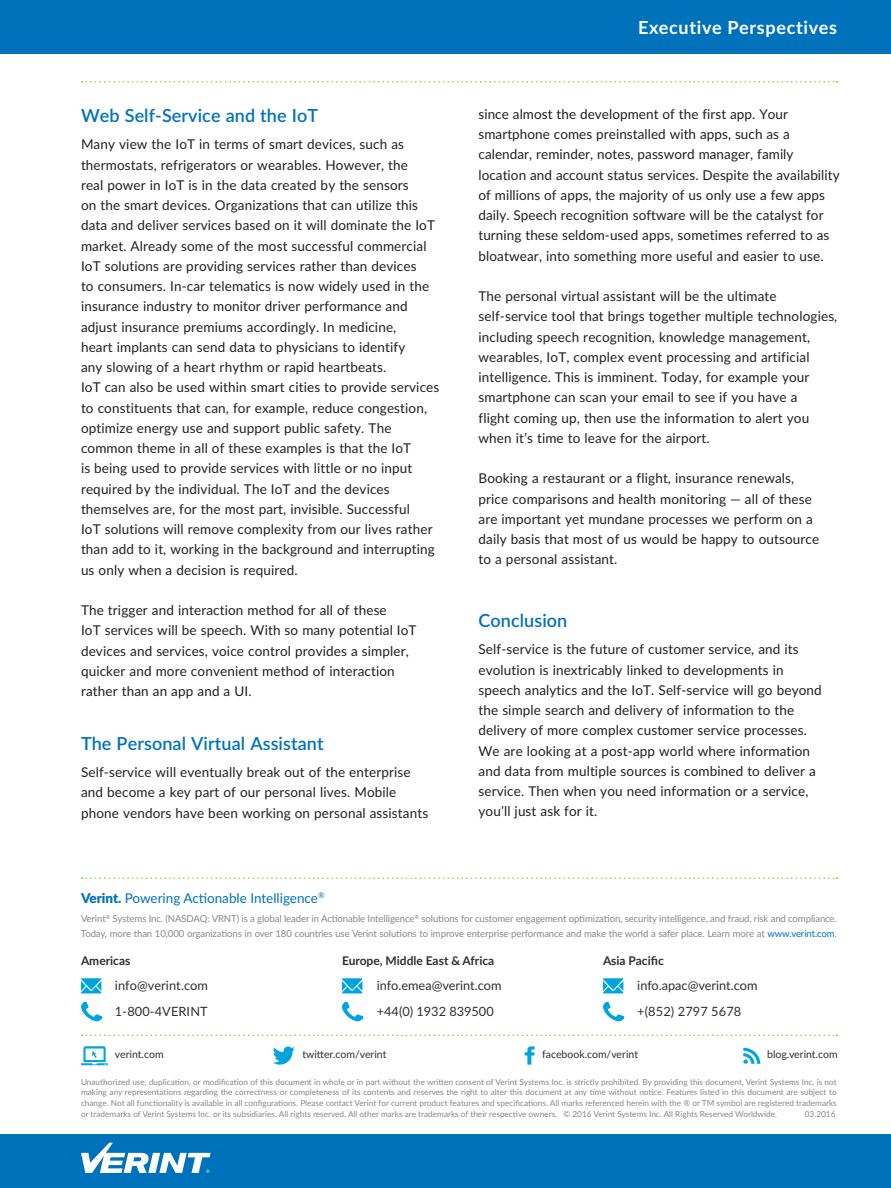
<style>
.page{position:relative;width:891px;height:1188px;background:#fff}
.page>*{position:absolute;margin:0;border:0;box-sizing:border-box;transform-origin:0 0}
.t1{font:600 18px "Lato";letter-spacing:.005em;color:#0072bc}
.t2{font:700 18px "Lato";letter-spacing:.04em;color:#fff}
.t3{font:13.5px/20.2px "Lato";letter-spacing:.01em;color:#231f20}
.t4{font:13.5px "Lato";color:#0072bc}
.t5{font:12.75px/25.5px "Lato";color:#312f30}
.t6{font:700 12px "Lato";color:#312f30}
.t7{font:10.5px "Lato";color:#312f30}
.t8{font:9.6px/15px "Lato";letter-spacing:-.01em;color:#86888b}
.t9{font:8.25px/10.6px "Lato";color:#86888b;text-align:justify}
.s1{font-weight:900}
.s2{color:#0072bc}
</style>
<div class="page">
<div style="left:0;top:0;width:891px;height:54px;background:#0072bc"></div>
<div style="left:0;top:1134px;width:891px;height:54px;background:#0072bc"></div>
<svg style="left:82px;top:81px;width:755px;height:1px"></svg>
<svg style="left:81px;top:1143px;width:130px;height:30px"></svg>
<svg style="left:81px;top:1002px;width:21px;height:19px"></svg>
<svg style="left:81px;top:978px;width:20px;height:15px"></svg>
<svg style="left:82px;top:878px;width:755px;height:1px"></svg>
<svg style="left:82px;top:1035px;width:755px;height:1px"></svg>
<svg style="left:342px;top:1002px;width:21px;height:19px"></svg>
<svg style="left:342px;top:978px;width:20px;height:15px"></svg>
<svg style="left:603px;top:1002px;width:21px;height:19px"></svg>
<svg style="left:603px;top:978px;width:20px;height:15px"></svg>
<svg style="left:81px;top:1046px;width:27px;height:19px"></svg>
<svg style="left:273px;top:1047px;width:22px;height:18px"></svg>
<svg style="left:525px;top:1046px;width:10px;height:19px"></svg>
<svg style="left:743px;top:1048px;width:17px;height:16px"></svg>
<h1 class="t1" style="left:81px;top:103px;width:239px">Web Self-Service and the IoT</h1>
<p class="t3" style="left:81px;top:134px;width:360px">Many view the IoT in terms of smart devices, such as thermostats, refrigerators or wearables. However, the<br>real power in IoT is in the data created by the sensors<br>on the smart devices. Organizations that can utilize this data and deliver services based on it will dominate the IoT market. Already some of the most successful commercial IoT solutions are providing services rather than devices<br>to consumers. In-car telematics is now widely used in the insurance industry to monitor driver performance and adjust insurance premiums accordingly. In medicine,<br>heart implants can send data to physicians to identify<br>any slowing of a heart rhythm or rapid heartbeats.<br>IoT can also be used within smart cities to provide services to constituents that can, for example, reduce congestion, optimize energy use and support public safety. The common theme in all of these examples is that the IoT<br>is being used to provide services with little or no input required by the individual. The IoT and the devices themselves are, for the most part, invisible. Successful<br>IoT solutions will remove complexity from our lives rather than add to it, working in the background and interrupting us only when a decision is required.</p>
<p class="t3" style="left:81px;top:600px;width:337px">The trigger and interaction method for all of these<br>IoT services will be speech. With so many potential IoT devices and services, voice control provides a simpler, quicker and more convenient method of interaction rather than an app and a UI.</p>
<h1 class="t1" style="left:81px;top:731px;width:244px">The Personal Virtual Assistant</h1>
<p class="t3" style="left:81px;top:762px;width:349px">Self-service will eventually break out of the enterprise and become a key part of our personal lives. Mobile phone vendors have been working on personal assistants</p>
<h1 class="t2" style="left:638px;top:15px;width:200px">Executive Perspectives</h1>
<p class="t3" style="left:478px;top:103px;width:363px">since almost the development of the first app. Your smartphone comes preinstalled with apps, such as a calendar, reminder, notes, password manager, family location and account status services. Despite the availability of millions of apps, the majority of us only use a few apps daily. Speech recognition software will be the catalyst for turning these seldom-used apps, sometimes referred to as bloatwear, into something more useful and easier to use.</p>
<p class="t3" style="left:478px;top:286px;width:360px">The personal virtual assistant will be the ultimate self-service tool that brings together multiple technologies, including speech recognition, knowledge management, wearables, IoT, complex event processing and artificial intelligence. This is imminent. Today, for example your smartphone can scan your email to see if you have a<br>flight coming up, then use the information to alert you when it’s time to leave for the airport.</p>
<p class="t3" style="left:478px;top:468px;width:342px">Booking a restaurant or a flight, insurance renewals, price comparisons and health monitoring — all of these are important yet mundane processes we perform on a daily basis that most of us would be happy to outsource to a personal assistant.</p>
<h1 class="t1" style="left:478px;top:608px;width:90px">Conclusion</h1>
<p class="t3" style="left:478px;top:639px;width:345px">Self-service is the future of customer service, and its evolution is inextricably linked to developments in speech analytics and the IoT. Self-service will go beyond the simple search and delivery of information to the delivery of more complex customer service processes.<br>We are looking at a post-app world where information and data from multiple sources is combined to deliver a service. Then when you need information or a service, you’ll just ask for it.</p>
<p class="t4" style="left:81px;top:888px;width:245px"><span class="s1">Verint.</span> Powering Actionable Intelligence<sup>®</sup></p>
<p class="t8" style="left:81px;top:911px;width:757px">Verint<sup>®</sup> Systems Inc. (NASDAQ: VRNT) is a global leader in Actionable Intelligence<sup>®</sup> solutions for customer engagement optimization, security intelligence, and fraud, risk and compliance.<br>Today, more than 10,000 organizations in over 180 countries use Verint solutions to improve enterprise performance and make the world a safer place. Learn more at <span class="s2">www.verint.com</span>.</p>
<p class="t6" style="left:81px;top:952px;width:51px">Americas</p>
<p class="t6" style="left:342px;top:952px;width:154px">Europe, Middle East &amp; Africa</p>
<p class="t6" style="left:603px;top:952px;width:62px">Asia Pacific</p>
<p class="t5" style="left:115px;top:972px;width:95px">info@verint.com<br>1-800-4VERINT</p>
<p class="t5" style="left:377px;top:972px;width:126px">info.emea@verint.com +44(0) 1932 839500</p>
<p class="t5" style="left:637px;top:972px;width:122px">info.apac@verint.com +(852) 2797 5678</p>
<p class="t7" style="left:115px;top:1047px;width:50px">verint.com</p>
<p class="t7" style="left:302px;top:1047px;width:86px">twitter.com/verint</p>
<p class="t7" style="left:542px;top:1047px;width:97px">facebook.com/verint</p>
<p class="t7" style="left:767px;top:1047px;width:72px">blog.verint.com</p>
<p class="t9" style="left:81px;top:1076px;width:757px">Unauthorized use, duplication, or modification of this document in whole or in part without the written consent of Verint Systems Inc. is strictly prohibited. By providing this document, Verint Systems Inc. is not making any representations regarding the correctness or completeness of its contents and reserves the right to alter this document at any time without notice. Features listed in this document are subject to change. Not all functionality is available in all configurations. Please contact Verint for current product features and specifications. All marks referenced herein with the ® or TM symbol are registered trademarks or trademarks of Verint Systems Inc. or its subsidiaries. All rights reserved. All other marks are trademarks of their respective owners. © 2016 Verint Systems Inc. All Rights Reserved Worldwide.</p>
<p class="t9" style="left:805px;top:1108px;width:32px">03.2016</p>
</div>
